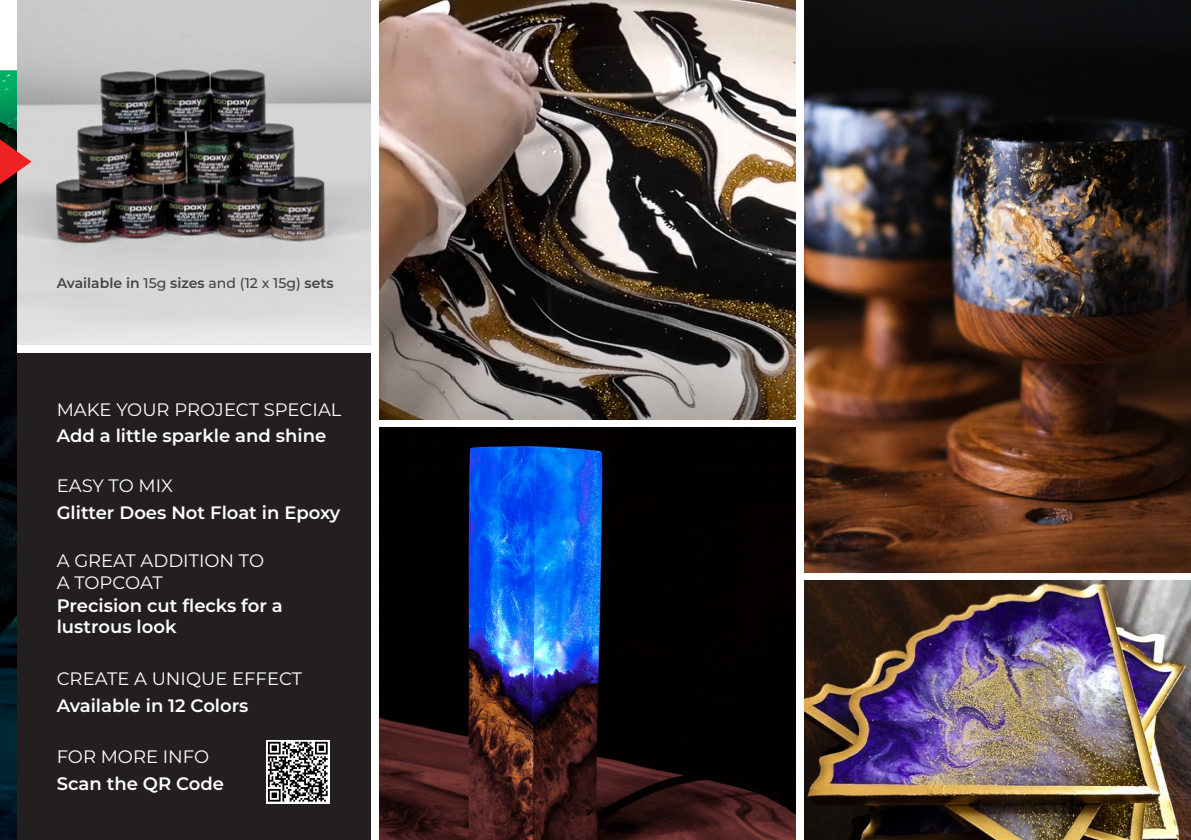
<style>
.page{position:relative;width:1191px;height:840px;background:#fff}
.page>*{position:absolute;margin:0;border:0;box-sizing:border-box;transform-origin:0 0}
.t1{font:600 18px/21.6px "Montserrat";color:#fff}
.t2{font:18px/21.6px "Montserrat";color:#fff}
.t3{font:600 14px "Montserrat";color:#434347}
.s1{font-weight:500}
</style>
<div class="page">
<img style="left:380px;top:427px;width:415px;height:412px">
<img style="left:804px;top:580px;width:387px;height:259px">
<img style="left:804px;top:0;width:387px;height:572px">
<img style="left:380px;top:0;width:415px;height:419px">
<img style="left:0;top:70px;width:17px;height:769px">
<img style="left:17px;top:0;width:354px;height:344px">
<div style="left:17px;top:353px;width:354px;height:486px;background:#231f20"></div>
<svg style="left:0;top:139px;width:32px;height:45px"></svg>
<svg style="left:266px;top:740px;width:63px;height:63px"></svg>
<svg style="left:268px;top:741px;width:60px;height:60px;background:#7b7b7b"></svg>
<p class="t3" style="left:57px;top:273px;width:278px">Available in <span class="s1">15g</span> sizes <span class="s1">and (12 x 15g)</span> sets</p>
<p class="t2" style="left:57px;top:397px;width:286px">MAKE YOUR PROJECT SPECIAL</p>
<p class="t1" style="left:57px;top:424px;width:271px">Add a little sparkle and shine</p>
<p class="t2" style="left:57px;top:474px;width:118px">EASY TO MIX</p>
<p class="t1" style="left:57px;top:500px;width:285px">Glitter Does Not Float in Epoxy</p>
<p class="t2" style="left:57px;top:549px;width:209px">A GREAT ADDITION TO<br>A TOPCOAT</p>
<p class="t1" style="left:57px;top:593px;width:228px">Precision cut flecks for a lustrous look</p>
<p class="t2" style="left:57px;top:667px;width:247px">CREATE A UNIQUE EFFECT</p>
<p class="t1" style="left:57px;top:693px;width:193px">Available in 12 Colors</p>
<p class="t2" style="left:57px;top:745px;width:154px">FOR MORE INFO</p>
<p class="t1" style="left:57px;top:771px;width:169px">Scan the QR Code</p>
</div>
